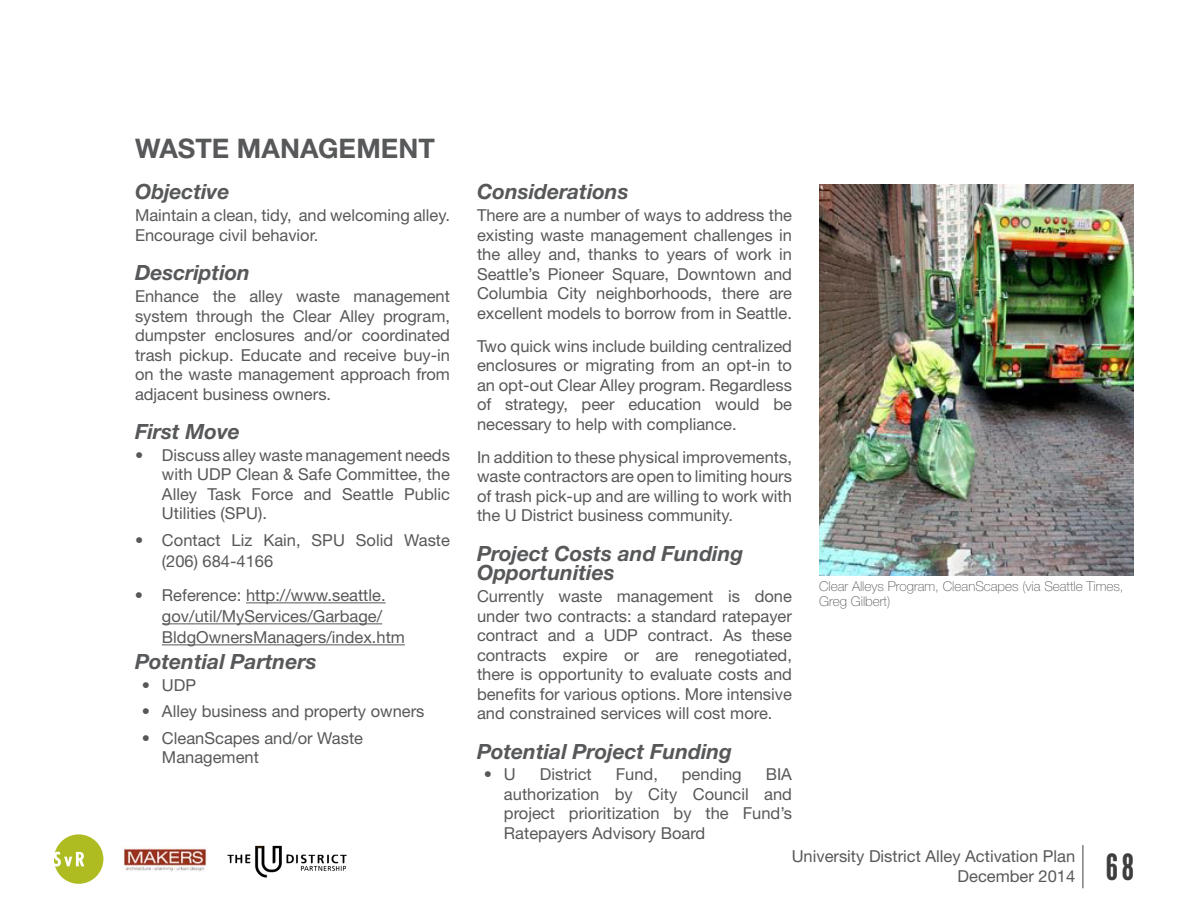
<style>
.page{position:relative;width:1188px;height:918px;background:#fff}
.page>*{position:absolute;margin:0;border:0;box-sizing:border-box;transform-origin:0 0}
.Heading_2{font:700 27px "Helvetica Neue LT Std";letter-spacing:.005em;color:#57585a}
.Heading_3{font:italic 700 21px/19.5px "Helvetica Neue LT Std";color:#57585a}
.body{font:16.5px/19.5px "Helvetica Neue LT Std";color:#57585a;text-align:justify}
.caption_non-justifie{font:100 13.5px/15px "Helvetica Neue LT Std";color:#57585a}
.s1{font-family:"League Gothic";font-size:36px;color:#3e3e3f}
</style>
<div class="page">
<svg style="left:54px;top:834px;width:49px;height:50px"></svg>
<hr style="left:1083px;top:845px;width:1px;height:43px;background:#3e3e3f">
<img style="left:122px;top:846px;width:85px;height:25px">
<img style="left:227px;top:845px;width:120px;height:33px">
<hr style="left:246px;top:602px;width:140px;height:1px;background:#57585a">
<hr style="left:162px;top:623px;width:220px;height:1px;background:#57585a">
<hr style="left:162px;top:644px;width:243px;height:1px;background:#57585a">
<img style="left:819px;top:184px;width:315px;height:392px">
<p class="Heading_2" style="left:135px;top:131px;width:301px">WASTE MANAGEMENT</p>
<p class="Heading_3" style="left:135px;top:182px;width:96px">Objective</p>
<p class="body" style="left:135px;top:205px;width:317px">Maintain a clean, tidy, and welcoming alley.<br>Encourage civil behavior.</p>
<p class="Heading_3" style="left:135px;top:263px;width:117px">Description</p>
<p class="body" style="left:135px;top:286px;width:317px">Enhance the alley waste management system through the Clear Alley program, dumpster enclosures and/or coordinated trash pickup. Educate and receive buy-in on the waste management approach from adjacent business owners.</p>
<p class="Heading_3" style="left:135px;top:422px;width:107px">First Move</p>
<p class="body" style="left:162px;top:445px;width:290px;text-indent:-27px">• Discuss alley waste management needs with UDP Clean &amp; Safe Committee, the Alley Task Force and Seattle Public Utilities (SPU).</p>
<p class="body" style="left:162px;top:529px;width:289px;line-height:21px;text-indent:-27px">• Contact Liz Kain, SPU Solid Waste (206) 684-4166</p>
<p class="body" style="left:162px;top:585px;width:244px;line-height:21px;text-align:left;text-indent:-27px">• Reference: http://www.seattle. gov/util/MyServices/Garbage/<br>BldgOwnersManagers/index.htm</p>
<p class="Heading_3" style="left:135px;top:652px;width:183px">Potential Partners</p>
<p class="body" style="left:142px;top:675px;width:56px">• UDP</p>
<p class="body" style="left:142px;top:702px;width:284px">• Alley business and property owners</p>
<p class="body" style="left:162px;top:728px;width:203px;text-indent:-20px">• CleanScapes and/or Waste<br>Management</p>
<p class="Heading_3" style="left:477px;top:182px;width:153px">Considerations</p>
<p class="body" style="left:477px;top:205px;width:317px">There are a number of ways to address the existing waste management challenges in the alley and, thanks to years of work in Seattle’s Pioneer Square, Downtown and Columbia City neighborhoods, there are excellent models to borrow from in Seattle.</p>
<p class="body" style="left:477px;top:336px;width:317px">Two quick wins include building centralized enclosures or migrating from an opt-in to an opt-out Clear Alley program. Regardless of strategy, peer education would be necessary to help with compliance.</p>
<p class="body" style="left:477px;top:447px;width:317px">In addition to these physical improvements, waste contractors are open to limiting hours of trash pick-up and are willing to work with the U District business community.</p>
<p class="Heading_3" style="left:477px;top:543px;width:268px">Project Costs and Funding<br>Opportunities</p>
<p class="body" style="left:477px;top:586px;width:317px">Currently waste management is done under two contracts: a standard ratepayer contract and a UDP contract. As these contracts expire or are renegotiated, there is opportunity to evaluate costs and benefits for various options. More intensive and constrained services will cost more.</p>
<p class="Heading_3" style="left:477px;top:741px;width:257px">Potential Project Funding</p>
<p class="body" style="left:484px;top:765px;width:34px">• U</p>
<p class="body" style="left:540px;top:765px;width:53px">District</p>
<p class="body" style="left:616px;top:765px;width:44px">Fund,</p>
<p class="body" style="left:682px;top:765px;width:61px">pending</p>
<p class="body" style="left:504px;top:765px;width:290px;text-indent:262px">BIA authorization by City Council and project prioritization by the Fund’s Ratepayers Advisory Board</p>
<p class="caption_non-justifie" style="left:819px;top:579px;width:306px">Clear Alleys Program, CleanScapes (via Seattle Times,<br>Greg Gilbert)</p>
<p class="body" style="left:958px;top:846px;width:178px;text-indent:-166px">University District Alley Activation Plan<br>December 2014 <span class="s1">68</span></p>
</div>
